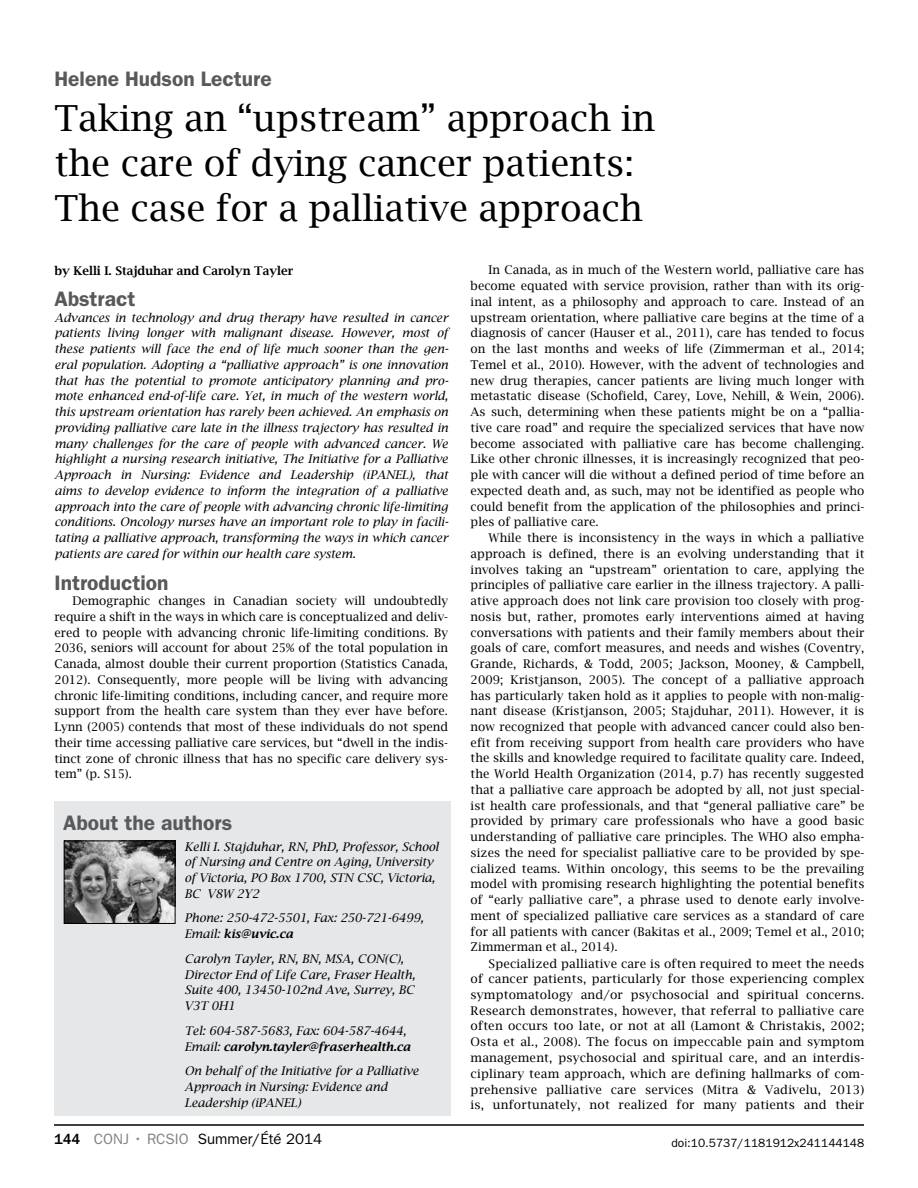
<style>
.page{position:relative;width:918px;height:1188px;background:#fff}
.page>*{position:absolute;margin:0;border:0;box-sizing:border-box;transform-origin:0 0}
.t1{font:36px/45px "Lucida Bright";color:#000}
.t2{font:600 21px "ITC Franklin Gothic Std";color:#58595b}
.t3{font:15px "ITC Franklin Gothic Std";color:#000}
.t4{font:12px/15.8px "Lucida Bright";letter-spacing:.005em;color:#000;text-align:justify}
.t5{font:italic 12px/15.8px "Lucida Bright";color:#000}
.t6{font:600 12px "Lucida Bright";color:#000}
.t7{font:12px "ITC Franklin Gothic Std";color:#000}
.s1{font-weight:600}
.s2{font-weight:500}
.s3{color:#808285}
</style>
<div class="page">
<hr style="left:54px;top:1125px;width:810px;height:1px;background:#000">
<div style="left:54px;top:802px;width:397px;height:314px;background:#e6e7e8"></div>
<img style="left:66px;top:843px;width:108px;height:79px">
<div style="left:64px;top:841px;width:112px;height:83px;border:1px solid #000"></div>
<h2 class="t2" style="left:54px;top:66px;width:219px">Helene Hudson Lecture</h2>
<h1 class="t1" style="left:54px;top:95px;width:602px">Taking an “upstream” approach in the care of dying cancer patients:<br>The case for a palliative approach</h1>
<p class="t6" style="left:54px;top:263px;width:241px">by Kelli I. Stajduhar and Carolyn Tayler</p>
<h2 class="t2" style="left:54px;top:286px;width:83px">Abstract</h2>
<p class="t5" style="left:54px;top:310px;width:396px;text-align:justify">Advances in technology and drug therapy have resulted in cancer patients living longer with malignant disease. However, most of these patients will face the end of life much sooner than the gen&shy;eral population. Adopting a “palliative approach” is one innovation that has the potential to promote anticipatory planning and pro&shy;mote enhanced end-of-life care. Yet, in much of the western world, this upstream orientation has rarely been achieved. An emphasis on providing palliative care late in the illness trajectory has resulted in many challenges for the care of people with advanced cancer. We highlight a nursing research initiative, The Initiative for a Palliative Approach in Nursing: Evidence and Leadership (iPANEL), that aims to develop evidence to inform the integration of a palliative approach into the care of people with advancing chronic life-limiting conditions. Oncology nurses have an important role to play in facili&shy;tating a palliative approach, transforming the ways in which cancer patients are cared for within our health care system.</p>
<h2 class="t2" style="left:54px;top:570px;width:116px">Introduction</h2>
<p class="t4" style="left:54px;top:593px;width:395px;text-indent:18px">Demographic changes in Canadian society will undoubtedly require a shift in the ways in which care is conceptualized and deliv&shy;ered to people with advancing chronic life-limiting conditions. By 2036, seniors will account for about 25% of the total population in Canada, almost double their current proportion (Statistics Canada, 2012). Consequently, more people will be living with advancing chronic life-limiting conditions, including cancer, and require more support from the health care system than they ever have before.<br>Lynn (2005) contends that most of these individuals do not spend their time accessing palliative care services, but “dwell in the indis&shy;tinct zone of chronic illness that has no specific care delivery sys&shy;tem” (p. S15).</p>
<h2 class="t2" style="left:63px;top:811px;width:171px">About the authors</h2>
<p class="t5" style="left:184px;top:838px;width:256px">Kelli I. Stajduhar, RN, PhD, Professor, School of Nursing and Centre on Aging, University of Victoria, PO Box 1700, STN CSC, Victoria, BC V8W 2Y2</p>
<p class="t5" style="left:184px;top:910px;width:241px">Phone: 250-472-5501, Fax: 250-721-6499,<br>Email: <span class="s1">kis@uvic.ca</span></p>
<p class="t5" style="left:184px;top:951px;width:232px">Carolyn Tayler, RN, BN, MSA, CON(C),<br>Director End of Life Care, Fraser Health,<br>Suite 400, 13450-102nd Ave, Surrey, BC<br>V3T 0H1</p>
<p class="t5" style="left:184px;top:1023px;width:227px">Tel: 604-587-5683, Fax: 604-587-4644,<br>Email: <span class="s1">carolyn.tayler@fraserhealth.ca</span></p>
<p class="t5" style="left:184px;top:1063px;width:236px">On behalf of the Initiative for a Palliative<br>Approach in Nursing: Evidence and<br>Leadership (iPANEL)</p>
<p class="t3" style="left:54px;top:1131px;width:270px"><span class="s2">144</span> <span class="s3">CONJ • RCSIO</span> Summer/Été 2014</p>
<p class="t4" style="left:471px;top:262px;width:395px;text-indent:18px">In Canada, as in much of the Western world, palliative care has become equated with service provision, rather than with its orig&shy;inal intent, as a philosophy and approach to care. Instead of an upstream orientation, where palliative care begins at the time of a diagnosis of cancer (Hauser et al., 2011), care has tended to focus on the last months and weeks of life (Zimmerman et al., 2014; Temel et al., 2010). However, with the advent of technologies and new drug therapies, cancer patients are living much longer with metastatic disease (Schofield, Carey, Love, Nehill, &amp; Wein, 2006).<br>As such, determining when these patients might be on a “pallia&shy;tive care road” and require the specialized services that have now become associated with palliative care has become challenging.<br>Like other chronic illnesses, it is increasingly recognized that peo&shy;ple with cancer will die without a defined period of time before an expected death and, as such, may not be identified as people who could benefit from the application of the philosophies and princi&shy;ples of palliative care.</p>
<p class="t4" style="left:471px;top:530px;width:395px;text-indent:18px">While there is inconsistency in the ways in which a palliative approach is defined, there is an evolving understanding that it involves taking an “upstream” orientation to care, applying the principles of palliative care earlier in the illness trajectory. A palli&shy;ative approach does not link care provision too closely with prog&shy;nosis but, rather, promotes early interventions aimed at having conversations with patients and their family members about their goals of care, comfort measures, and needs and wishes (Coventry, Grande, Richards, &amp; Todd, 2005; Jackson, Mooney, &amp; Campbell, 2009; Kristjanson, 2005). The concept of a palliative approach has particularly taken hold as it applies to people with non-malig&shy;nant disease (Kristjanson, 2005; Stajduhar, 2011). However, it is now recognized that people with advanced cancer could also ben&shy;efit from receiving support from health care providers who have the skills and knowledge required to facilitate quality care. Indeed, the World Health Organization (2014, p.7) has recently suggested that a palliative care approach be adopted by all, not just special&shy;ist health care professionals, and that “general palliative care” be provided by primary care professionals who have a good basic understanding of palliative care principles. The WHO also empha&shy;sizes the need for specialist palliative care to be provided by spe&shy;cialized teams. Within oncology, this seems to be the prevailing model with promising research highlighting the potential benefits of “early palliative care”, a phrase used to denote early involve&shy;ment of specialized palliative care services as a standard of care for all patients with cancer (Bakitas et al., 2009; Temel et al., 2010; Zimmerman et al., 2014).</p>
<p class="t4" style="left:471px;top:955px;width:395px;text-indent:18px">Specialized palliative care is often required to meet the needs of cancer patients, particularly for those experiencing complex symptomatology and/or psychosocial and spiritual concerns.<br>Research demonstrates, however, that referral to palliative care often occurs too late, or not at all (Lamont &amp; Christakis, 2002; Osta et al., 2008). The focus on impeccable pain and symptom management, psychosocial and spiritual care, and an interdis&shy;ciplinary team approach, which are defining hallmarks of com&shy;prehensive palliative care services (Mitra &amp; Vadivelu, 2013) is, unfortunately, not realized for many patients and their</p>
<p class="t7" style="left:671px;top:1136px;width:194px">doi:10.5737/1181912x241144148</p>
</div>
